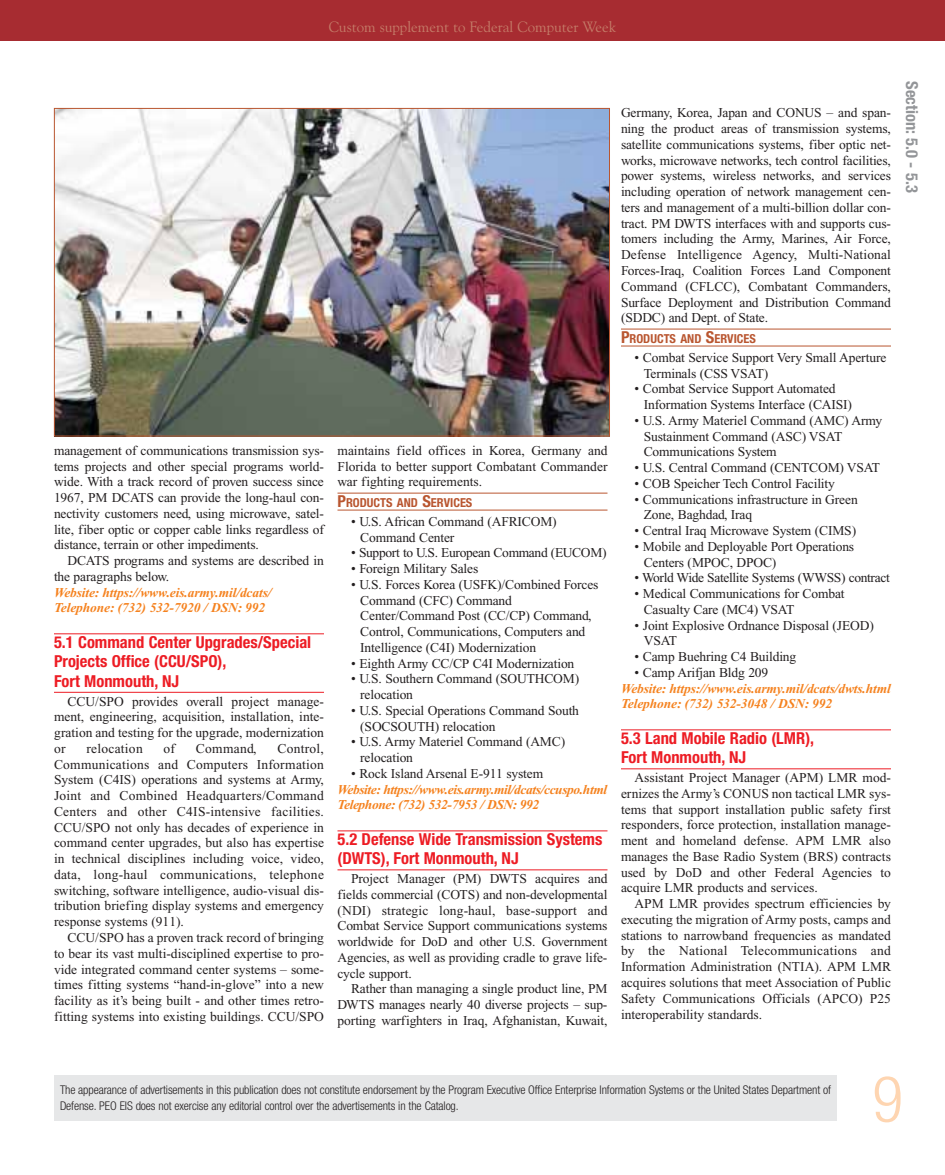
<style>
.page{position:relative;width:945px;height:1175px;background:#fff}
.page>*{position:absolute;margin:0;border:0;box-sizing:border-box;transform-origin:0 0}
.t1{font:300 condensed 63.9px "Helvetica Neue";color:#fed5b1}
.t2{font:700 condensed 16.5px/19.5px "Helvetica Neue";color:#ed1c24}
.t3{font:700 condensed 16.5px "Helvetica Neue";color:#939598}
.t4{font:15px "Goudy Old Style BT";color:#c47b68}
.t5{font:13.5px/15.8px "Times New Roman";letter-spacing:-.01em;color:#231f20}
.t6{font:italic 700 13.5px/15.8px "Times New Roman";letter-spacing:-.01em;color:#f5821f}
.t7{font:italic 700 13.5px/15.8px "Times New Roman";letter-spacing:-.03em;color:#f5821f}
.t8{font:13.5px "Times New Roman";letter-spacing:.02em;color:#231f20}
.t9{font:700 condensed 12.3px "Helvetica Neue";color:#b95630}
.t10{font:300 condensed 12px/15.8px "Helvetica Neue";letter-spacing:-.01em;color:#231f20}
.s1{font-size:16.5px}
</style>
<div class="page">
<div style="left:54px;top:1076px;width:783px;height:44px;background:#e6e7e8"></div>
<hr style="left:54px;top:633px;width:270px;height:1px;background:#ed1c24">
<hr style="left:54px;top:692px;width:270px;height:1px;background:#ed1c24">
<hr style="left:338px;top:493px;width:270px;height:1px;background:#b95630">
<hr style="left:338px;top:509px;width:270px;height:1px;background:#b95630">
<hr style="left:338px;top:830px;width:270px;height:1px;background:#ed1c24">
<hr style="left:338px;top:869px;width:270px;height:1px;background:#ed1c24">
<hr style="left:621px;top:329px;width:270px;height:1px;background:#b95630">
<hr style="left:621px;top:346px;width:270px;height:1px;background:#b95630">
<hr style="left:621px;top:729px;width:270px;height:1px;background:#ed1c24">
<hr style="left:621px;top:768px;width:270px;height:1px;background:#ed1c24">
<div style="left:0;top:0;width:945px;height:40px;background:#a72c31"></div>
<img style="left:56px;top:110px;width:552px;height:324px">
<p class="t4" style="left:329px;top:21px;width:289px">Custom supplement to Federal Computer Week</p>
<p class="t5" style="left:54px;top:443px;width:272px;text-align:justify">management of communications transmission sys&shy;tems projects and other special programs world&shy;wide. With a track record of proven success since 1967, PM DCATS can provide the long-haul con&shy;nectivity customers need, using microwave, satel&shy;lite, fiber optic or copper cable links regardless of distance, terrain or other impediments.</p>
<p class="t5" style="left:54px;top:554px;width:272px;text-indent:14px">DCATS programs and systems are described in the paragraphs below.</p>
<p class="t6" style="left:54px;top:585px;width:219px">Website: https://www.eis.army.mil/dcats/<br>Telephone: (732) 532-7920 / DSN: 992</p>
<p class="t2" style="left:54px;top:633px;width:259px">5.1 Command Center Upgrades/Special<br>Projects Office (CCU/SPO),<br>Fort Monmouth, NJ</p>
<p class="t5" style="left:54px;top:694px;width:272px;text-align:justify;text-indent:14px">CCU/SPO provides overall project manage&shy;ment, engineering, acquisition, installation, inte&shy;gration and testing for the upgrade, modernization or</p>
<p class="t5" style="left:54px;top:741px;width:272px;text-align:justify;text-indent:223px">Control, Communications and Computers Information System (C4IS) operations and systems at Army, Joint and Combined Headquarters/Command Centers and other C4IS-intensive facilities.<br>CCU/SPO not only has decades of experience in command center upgrades, but also has expertise in technical disciplines including voice, video, data, long-haul communications, telephone switching, software intelligence, audio-visual dis&shy;tribution briefing display systems and emergency response systems (911).</p>
<p class="t5" style="left:54px;top:930px;width:272px;text-align:justify;text-indent:14px">CCU/SPO has a proven track record of bringing to bear its vast multi-disciplined expertise to pro&shy;vide integrated command center systems – some&shy;times fitting systems “hand-in-glove” into a new facility as it’s being built - and other times retro&shy;fitting systems into existing buildings. CCU/SPO</p>
<p class="t8" style="left:86px;top:743px;width:58px">relocation</p>
<p class="t5" style="left:164px;top:741px;width:13px">of</p>
<p class="t8" style="left:196px;top:743px;width:62px">Command,</p>
<p class="t5" style="left:338px;top:443px;width:272px;text-align:justify">maintains field offices in Korea, Germany and Florida to better support Combatant Commander war fighting requirements.</p>
<p class="t9" style="left:338px;top:498px;width:136px"><span class="s1">P</span>RODUCTS AND <span class="s1">S</span>ERVICES</p>
<p class="t5" style="left:360px;top:514px;width:198px;text-indent:-9px">• U.S. African Command (AFRICOM)<br>Command Center</p>
<p class="t5" style="left:351px;top:546px;width:257px">• Support to U.S. European Command (EUCOM)</p>
<p class="t5" style="left:351px;top:562px;width:129px">• Foreign Military Sales</p>
<p class="t5" style="left:360px;top:577px;width:240px;text-indent:-9px">• U.S. Forces Korea (USFK)/Combined Forces Command (CFC) Command Center/Command Post (CC/CP) Command, Control, Communications, Computers and Intelligence (C4I) Modernization</p>
<p class="t5" style="left:351px;top:656px;width:225px">• Eighth Army CC/CP C4I Modernization</p>
<p class="t5" style="left:360px;top:672px;width:220px;text-indent:-9px">• U.S. Southern Command (SOUTHCOM) relocation</p>
<p class="t5" style="left:360px;top:703px;width:220px;text-indent:-9px">• U.S. Special Operations Command South (SOCSOUTH) relocation</p>
<p class="t5" style="left:360px;top:735px;width:206px;text-indent:-9px">• U.S. Army Materiel Command (AMC) relocation</p>
<p class="t5" style="left:351px;top:766px;width:194px">• Rock Island Arsenal E-911 system</p>
<p class="t7" style="left:338px;top:782px;width:271px">Website: https://www.eis.army.mil/dcats/ccuspo.html<br>Telephone: (732) 532-7953 / DSN: 992</p>
<p class="t2" style="left:338px;top:830px;width:266px">5.2 Defense Wide Transmission Systems (DWTS), Fort Monmouth, NJ</p>
<p class="t5" style="left:338px;top:872px;width:272px;text-align:justify;text-indent:14px">Project Manager (PM) DWTS acquires and fields commercial (COTS) and non-developmental (NDI) strategic long-haul, base-support and Combat Service Support communications systems worldwide for DoD and other U.S. Government Agencies, as well as providing cradle to grave life&shy;cycle support.</p>
<p class="t5" style="left:338px;top:982px;width:271px;text-align:justify;text-indent:14px">Rather than managing a single product line, PM DWTS manages nearly 40 diverse projects – sup&shy;porting warfighters in Iraq, Afghanistan, Kuwait,</p>
<p class="t5" style="left:621px;top:106px;width:272px;text-align:justify">Germany, Korea, Japan and CONUS – and span&shy;ning the product areas of transmission systems, satellite communications systems, fiber optic net&shy;works, microwave networks, tech control facilities, power systems, wireless networks, and services including operation of network management cen&shy;ters and management of a multi-billion dollar con&shy;tract. PM DWTS interfaces with and supports cus&shy;tomers including the Army, Marines, Air Force, Defense Intelligence Agency, Multi-National Forces-Iraq, Coalition Forces Land Component Command (CFLCC), Combatant Commanders, Surface Deployment and Distribution Command (SDDC) and Dept. of State.</p>
<p class="t9" style="left:621px;top:334px;width:136px"><span class="s1">P</span>RODUCTS AND <span class="s1">S</span>ERVICES</p>
<p class="t5" style="left:644px;top:350px;width:244px;text-indent:-9px">• Combat Service Support Very Small Aperture<br>Terminals (CSS VSAT)</p>
<p class="t5" style="left:644px;top:382px;width:210px;text-indent:-9px">• Combat Service Support Automated<br>Information Systems Interface (CAISI)</p>
<p class="t5" style="left:644px;top:413px;width:240px;text-indent:-9px">• U.S. Army Materiel Command (AMC) Army<br>Sustainment Command (ASC) VSAT<br>Communications System</p>
<p class="t5" style="left:634px;top:461px;width:247px">• U.S. Central Command (CENTCOM) VSAT</p>
<p class="t5" style="left:634px;top:476px;width:202px">• COB Speicher Tech Control Facility</p>
<p class="t5" style="left:644px;top:492px;width:215px;text-indent:-9px">• Communications infrastructure in Green<br>Zone, Baghdad, Iraq</p>
<p class="t5" style="left:634px;top:524px;width:223px">• Central Iraq Microwave System (CIMS)</p>
<p class="t5" style="left:644px;top:539px;width:212px;text-indent:-9px">• Mobile and Deployable Port Operations<br>Centers (MPOC, DPOC)</p>
<p class="t5" style="left:634px;top:571px;width:257px">• World Wide Satellite Systems (WWSS) contract</p>
<p class="t5" style="left:644px;top:587px;width:202px;text-indent:-9px">• Medical Communications for Combat<br>Casualty Care (MC4) VSAT</p>
<p class="t5" style="left:644px;top:618px;width:232px;text-indent:-9px">• Joint Explosive Ordnance Disposal (JEOD)<br>VSAT</p>
<p class="t5" style="left:634px;top:650px;width:163px">• Camp Buehring C4 Building</p>
<p class="t5" style="left:634px;top:665px;width:135px">• Camp Arifjan Bldg 209</p>
<p class="t6" style="left:621px;top:681px;width:271px">Website: https://www.eis.army.mil/dcats/dwts.html<br>Telephone: (732) 532-3048 / DSN: 992</p>
<p class="t2" style="left:621px;top:729px;width:195px">5.3 Land Mobile Radio (LMR),<br>Fort Monmouth, NJ</p>
<p class="t5" style="left:621px;top:771px;width:272px;text-align:justify;text-indent:14px">Assistant Project Manager (APM) LMR mod&shy;ernizes the Army’s CONUS non tactical LMR sys&shy;tems that support installation public safety first responders, force protection, installation manage&shy;ment and homeland defense. APM LMR also manages the Base Radio System (BRS) contracts used by DoD and other Federal Agencies to acquire LMR products and services.</p>
<p class="t5" style="left:621px;top:897px;width:272px;text-align:justify;text-indent:14px">APM LMR provides spectrum efficiencies by executing the migration of Army posts, camps and stations to narrowband frequencies as mandated by the National Telecommunications and Information Administration (NTIA). APM LMR acquires solutions that meet Association of Public Safety Communications Officials (APCO) P25 interoperability standards.</p>
<p class="t3" style="left:918px;top:81px;width:113px;rotate:90deg">Section: 5.0 - 5.3</p>
<p class="t10" style="left:60px;top:1082px;width:772px">The appearance of advertisements in this publication does not constitute endorsement by the Program Executive Office Enterprise Information Systems or the United States Department of<br>Defense. PEO EIS does not exercise any editorial control over the advertisements in the Catalog.</p>
<h1 class="t1" style="left:872px;top:1076px;width:32px">9</h1>
</div>
